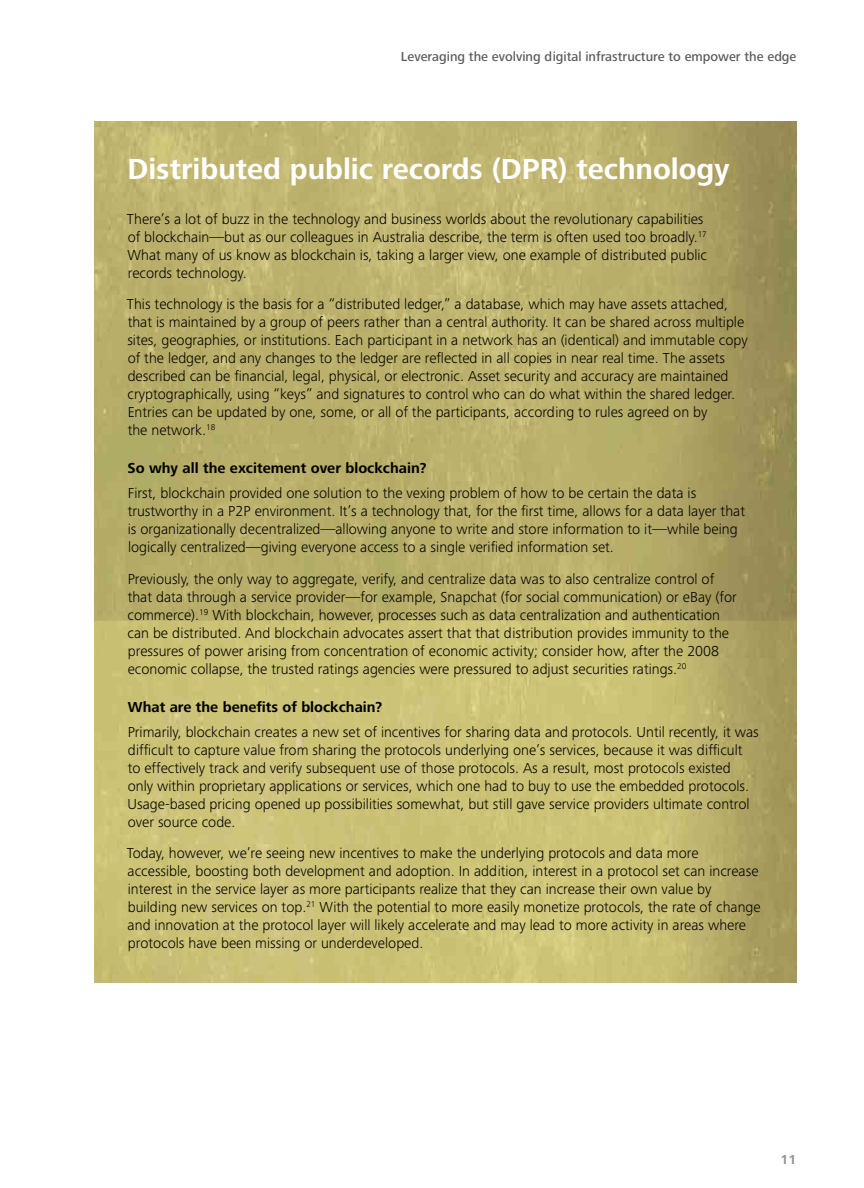
<style>
.page{position:relative;width:864px;height:1188px;background:#fff}
.page>*{position:absolute;margin:0;border:0;box-sizing:border-box;transform-origin:0 0}
.t1{font:700 30px "Frutiger Next Pro";color:#fff}
.t2{font:300 15px/18px "Frutiger Next Pro";color:#000}
.t3{font:700 15px "Frutiger Next Pro";color:#000}
.t4{font:500 13.5px "Frutiger Next Pro";color:#58595b}
.t5{font:700 13.5px "Frutiger Next Pro";color:#939598}
</style>
<div class="page">
<img style="left:94px;top:121px;width:702px;height:862px">
<p class="t4" style="left:401px;top:49px;width:397px">Leveraging the evolving digital infrastructure to empower the edge</p>
<h1 class="t1" style="left:127px;top:152px;width:604px">Distributed public records (DPR) technology</h1>
<p class="t2" style="left:127px;top:210px;width:582px">There’s a lot of buzz in the technology and business worlds about the revolutionary capabilities of blockchain—but as our colleagues in Australia describe, the term is often used too broadly.<sup>17<br></sup>What many of us know as blockchain is, taking a larger view, one example of distributed public records technology.</p>
<p class="t2" style="left:127px;top:295px;width:623px">This technology is the basis for a “distributed ledger,” a database, which may have assets attached, that is maintained by a group of peers rather than a central authority. It can be shared across multiple sites, geographies, or institutions. Each participant in a network has an (identical) and immutable copy of the ledger, and any changes to the ledger are reflected in all copies in near real time. The assets described can be financial, legal, physical, or electronic. Asset security and accuracy are maintained cryptographically, using “keys” and signatures to control who can do what within the shared ledger.<br>Entries can be updated by one, some, or all of the participants, according to rules agreed on by<br>the network.<sup>18</sup></p>
<p class="t3" style="left:128px;top:460px;width:301px">So why all the excitement over blockchain?</p>
<p class="t2" style="left:128px;top:484px;width:619px">First, blockchain provided one solution to the vexing problem of how to be certain the data is trustworthy in a P2P environment. It’s a technology that, for the first time, allows for a data layer that is organizationally decentralized—allowing anyone to write and store information to it—while being logically centralized—giving everyone access to a single verified information set.</p>
<p class="t2" style="left:127px;top:570px;width:611px">Previously, the only way to aggregate, verify, and centralize data was to also centralize control of that data through a service provider—for example, Snapchat (for social communication) or eBay (for commerce).<sup>19</sup> With blockchain, however, processes such as data centralization and authentication can be distributed. And blockchain advocates assert that that distribution provides immunity to the pressures of power arising from concentration of economic activity; consider how, after the 2008 economic collapse, the trusted ratings agencies were pressured to adjust securities ratings.<sup>20</sup></p>
<p class="t3" style="left:128px;top:698px;width:256px">What are the benefits of blockchain?</p>
<p class="t2" style="left:128px;top:723px;width:633px">Primarily, blockchain creates a new set of incentives for sharing data and protocols. Until recently, it was difficult to capture value from sharing the protocols underlying one’s services, because it was difficult to effectively track and verify subsequent use of those protocols. As a result, most protocols existed only within proprietary applications or services, which one had to buy to use the embedded protocols.<br>Usage-based pricing opened up possibilities somewhat, but still gave service providers ultimate control over source code.</p>
<p class="t2" style="left:127px;top:844px;width:636px">Today, however, we’re seeing new incentives to make the underlying protocols and data more accessible, boosting both development and adoption. In addition, interest in a protocol set can increase interest in the service layer as more participants realize that they can increase their own value by building new services on top.<sup>21</sup> With the potential to more easily monetize protocols, the rate of change and innovation at the protocol layer will likely accelerate and may lead to more activity in areas where protocols have been missing or underdeveloped.</p>
<p class="t5" style="left:781px;top:1152px;width:17px">11</p>
</div>
